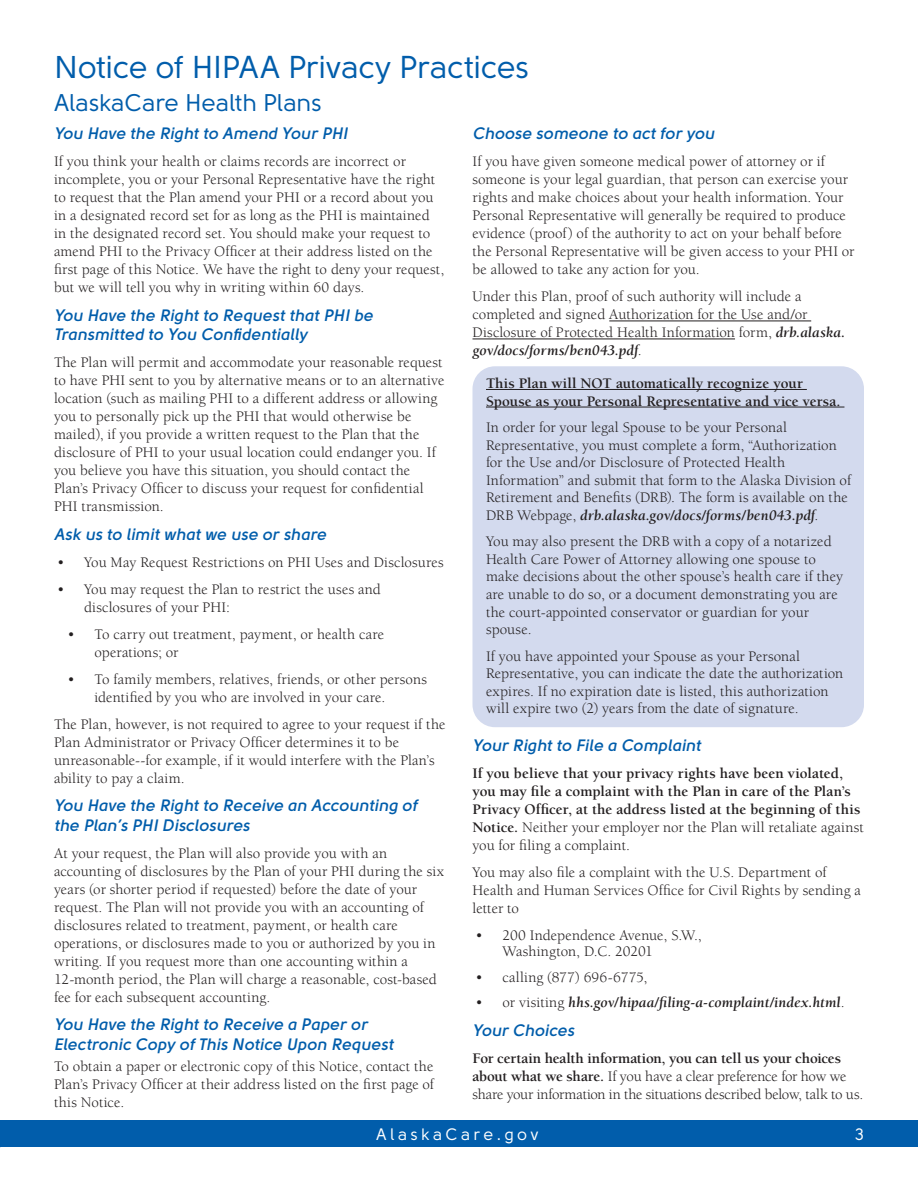
<style>
.page{position:relative;width:918px;height:1188px;background:#fff}
.page>*{position:absolute;margin:0;border:0;box-sizing:border-box;transform-origin:0 0}
.t1{font:31.5px "Solomon Sans Normal";letter-spacing:-.01em;color:#015dab}
.t2{font:24px "Solomon Sans Normal";letter-spacing:-.01em;color:#015dab}
.t3{font:16.5px/19.5px "Solomon Sans Semi Bold Italic";color:#015dab}
.t4{font:16.5px "Solomon Sans Normal";letter-spacing:.2em;color:#fff}
.t5{font:15px/18px "Berkeley Std";letter-spacing:.005em;color:#231f20}
.t6{font:700 15px/18px "Berkeley Std";letter-spacing:.005em;color:#231f20}
.t7{font:15px/18px "Berkeley Std";letter-spacing:-.015em;color:#231f20}
.t8{font:italic 700 15px "Berkeley Std";letter-spacing:.005em;color:#231f20}
.s1{font-weight:700;font-style:italic}
.s2{font-weight:400}
.s3{font-weight:400;font-style:normal}
.s4{font-weight:700}
</style>
<div class="page">
<div style="left:0;top:1120px;width:918px;height:28px;background:#015dab"></div>
<div style="left:472px;top:366px;width:392px;height:361px;background:#d3daee;border-radius:22px"></div>
<hr style="left:609px;top:321px;width:202px;height:1px;background:#231f20">
<hr style="left:472px;top:339px;width:263px;height:1px;background:#231f20">
<hr style="left:486px;top:389px;width:321px;height:1px;background:#231f20">
<hr style="left:486px;top:407px;width:358px;height:1px;background:#231f20">
<h1 class="t1" style="left:54px;top:49px;width:476px">Notice of HIPAA Privacy Practices</h1>
<h2 class="t2" style="left:54px;top:89px;width:269px">AlaskaCare Health Plans</h2>
<p class="t3" style="left:54px;top:124px;width:295px">You Have the Right to Amend Your PHI</p>
<p class="t5" style="left:54px;top:153px;width:392px">If you think your health or claims records are incorrect or incomplete, you or your Personal Representative have the right to request that the Plan amend your PHI or a record about you in a designated record set for as long as the PHI is maintained in the designated record set. You should make your request to amend PHI to the Privacy Officer at their address listed on the first page of this Notice. We have the right to deny your request, but we will tell you why in writing within 60 days.</p>
<p class="t3" style="left:54px;top:305px;width:321px">You Have the Right to Request that PHI be<br>Transmitted to You Confidentially</p>
<p class="t5" style="left:54px;top:354px;width:392px">The Plan will permit and accommodate your reasonable request to have PHI sent to you by alternative means or to an alternative location (such as mailing PHI to a different address or allowing you to personally pick up the PHI that would otherwise be mailed), if you provide a written request to the Plan that the disclosure of PHI to your usual location could endanger you. If you believe you have this situation, you should contact the Plan’s Privacy Officer to discuss your request for confidential PHI transmission.</p>
<p class="t3" style="left:54px;top:524px;width:274px">Ask us to limit what we use or share</p>
<p class="t5" style="left:57px;top:553px;width:388px">• You May Request Restrictions on PHI Uses and Disclosures</p>
<p class="t5" style="left:84px;top:580px;width:298px;text-indent:-27px">• You may request the Plan to restrict the uses and disclosures of your PHI:</p>
<p class="t5" style="left:94px;top:625px;width:291px;text-indent:-27px">• To carry out treatment, payment, or health care operations; or</p>
<p class="t5" style="left:94px;top:670px;width:334px;text-indent:-27px">• To family members, relatives, friends, or other persons identified by you who are involved in your care.</p>
<p class="t5" style="left:54px;top:715px;width:393px">The Plan, however, is not required to agree to your request if the Plan Administrator or Privacy Officer determines it to be unreasonable--for example, if it would interfere with the Plan’s ability to pay a claim.</p>
<p class="t3" style="left:54px;top:796px;width:365px">You Have the Right to Receive an Accounting of the Plan’s PHI Disclosures</p>
<p class="t5" style="left:54px;top:844px;width:392px">At your request, the Plan will also provide you with an accounting of disclosures by the Plan of your PHI during the six years (or shorter period if requested) before the date of your request. The Plan will not provide you with an accounting of disclosures related to treatment, payment, or health care operations, or disclosures made to you or authorized by you in writing. If you request more than one accounting within a 12-month period, the Plan will charge a reasonable, cost-based fee for each subsequent accounting.</p>
<p class="t3" style="left:54px;top:1015px;width:341px">You Have the Right to Receive a Paper or<br>Electronic Copy of This Notice Upon Request</p>
<p class="t5" style="left:54px;top:1057px;width:382px;text-align:justify">To obtain a paper or electronic copy of this Notice, contact the Plan’s Privacy Officer at their address listed on the first page of this Notice.</p>
<p class="t3" style="left:472px;top:124px;width:243px">Choose someone to act for you</p>
<p class="t5" style="left:472px;top:153px;width:384px">If you have given someone medical power of attorney or if someone is your legal guardian, that person can exercise your rights and make choices about your health information. Your Personal Representative will generally be required to produce evidence (proof) of the authority to act on your behalf before the Personal Representative will be given access to your PHI or be allowed to take any action for you.</p>
<p class="t5" style="left:472px;top:288px;width:374px">Under this Plan, proof of such authority will include a completed and signed Authorization for the Use and/or Disclosure of Protected Health Information form, <span class="s1">drb.alaska. gov/docs/forms/ben043.pdf</span>.</p>
<p class="t6" style="left:486px;top:375px;width:356px;line-height:17.5px">This Plan will NOT automatically recognize your<br>Spouse as your Personal Representative and vice versa.</p>
<p class="t5" style="left:486px;top:419px;width:367px;line-height:17.5px">In order for your legal Spouse to be your Personal Representative, you must complete a form, “Authorization for the Use and/or Disclosure of Protected Health Information” and submit that form to the Alaska Division of Retirement and Benefits (DRB). The form is available on the DRB Webpage, <span class="s1">drb.alaska.gov/docs/forms/ben043.pdf</span>.</p>
<p class="t5" style="left:486px;top:533px;width:359px;line-height:17.5px">You may also present the DRB with a copy of a notarized Health Care Power of Attorney allowing one spouse to make decisions about the other spouse’s health care if they are unable to do so, or a document demonstrating you are the court-appointed conservator or guardian for your spouse.</p>
<p class="t5" style="left:486px;top:647px;width:359px;line-height:17.5px">If you have appointed your Spouse as your Personal Representative, you can indicate the date the authorization expires. If no expiration date is listed, this authorization will expire two (2) years from the date of signature.</p>
<p class="t3" style="left:473px;top:735px;width:230px">Your Right to File a Complaint</p>
<p class="t6" style="left:473px;top:764px;width:393px">If you believe that your privacy rights have been violated, you may file a complaint with the Plan in care of the Plan’s Privacy Officer, at the address listed at the beginning of this Notice. <span class="s2">Neither your employer nor the Plan will retaliate against you for filing a complaint.</span></p>
<p class="t5" style="left:473px;top:863px;width:390px">You may also file a complaint with the U.S. Department of<br>Health and Human Services Office for Civil Rights by sending a letter to</p>
<p class="t5" style="left:503px;top:927px;width:201px;line-height:16.5px;text-indent:-27px">• 200 Independence Avenue, S.W.,<br>Washington, D.C. 20201</p>
<p class="t5" style="left:476px;top:968px;width:173px">• calling (877) 696-6775,</p>
<p class="t8" style="left:476px;top:995px;width:371px"><span class="s3">• or visiting</span> hhs.gov/hipaa/filing-a-complaint/index.html<span class="s3">.</span></p>
<p class="t3" style="left:472px;top:1020px;width:103px">Your Choices</p>
<p class="t7" style="left:472px;top:1049px;width:392px"><span class="s4">For certain health information, you can tell us your choices about what we share.</span> If you have a clear preference for how we share your information in the situations described below, talk to us.</p>
<p class="t4" style="left:376px;top:1125px;width:164px">AlaskaCare.gov</p>
<p class="t4" style="left:855px;top:1125px;width:11px">3</p>
</div>
